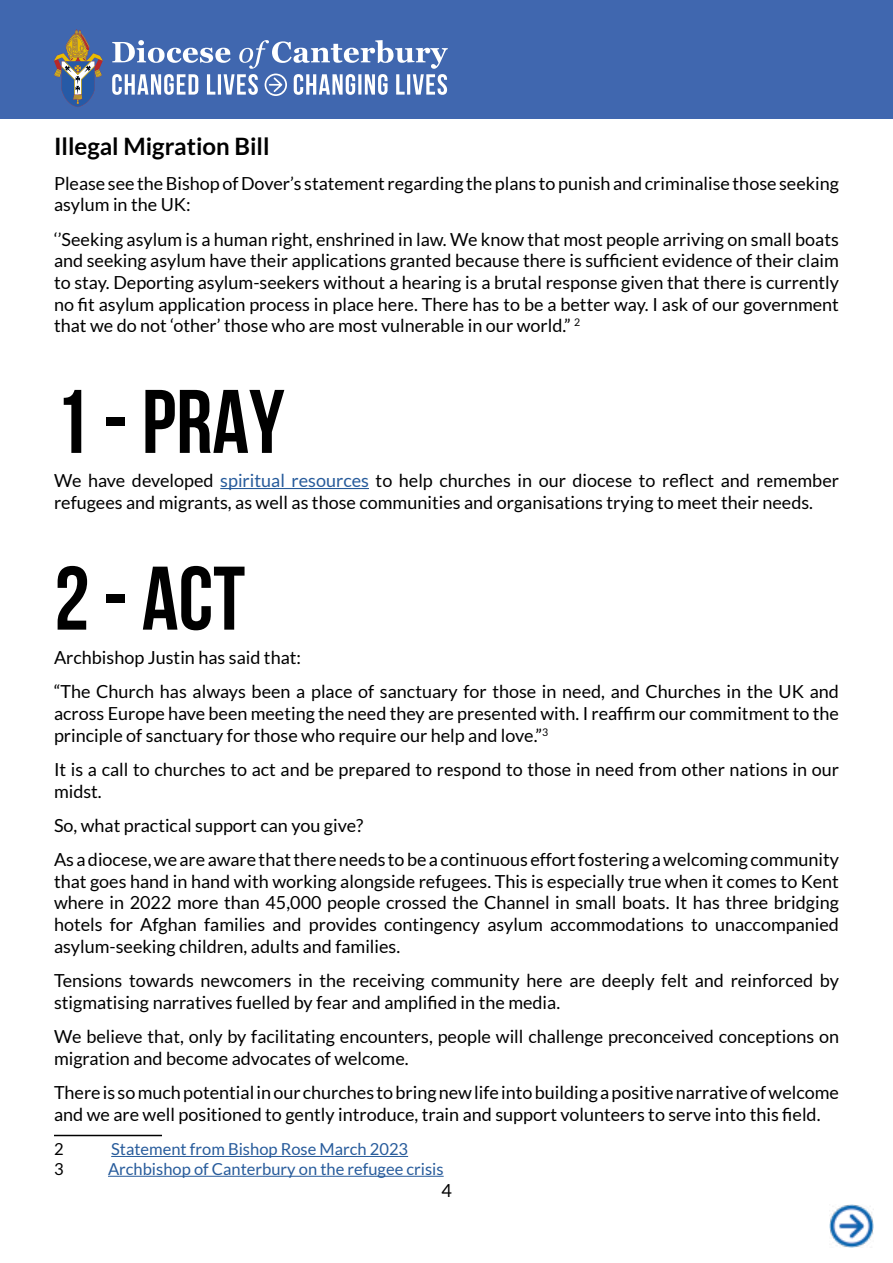
<style>
.page{position:relative;width:893px;height:1263px;background:#fff}
.page>*{position:absolute;margin:0;border:0;box-sizing:border-box;transform-origin:0 0}
.t1{font:700 90px "Bebas Neue";color:#000}
.t2{font:700 24px "Lato";color:#000}
.t3{font:18px/21.6px "Lato";color:#000}
.t4{font:16.5px "Lato";color:#275b9b}
.t5{font:16.5px "Lato";color:#000}
.s1{color:#275b9b}
</style>
<div class="page">
<div style="left:0;top:0;width:893px;height:119px;background:#4067af"></div>
<svg style="left:112px;top:40px;width:336px;height:56px"></svg>
<svg style="left:54px;top:29px;width:49px;height:78px"></svg>
<img style="left:830px;top:1204px;width:43px;height:43px">
<hr style="left:220px;top:488px;width:149px;height:1px;background:#275b9b">
<hr style="left:54px;top:1135px;width:108px;height:1px;background:#000">
<hr style="left:111px;top:1156px;width:297px;height:1px;background:#275b9b">
<hr style="left:108px;top:1176px;width:336px;height:1px;background:#275b9b">
<h2 class="t2" style="left:54px;top:133px;width:217px">Illegal Migration Bill</h2>
<p class="t3" style="left:54px;top:172px;width:786px">Please see the Bishop of Dover’s statement regarding the plans to punish and criminalise those seeking asylum in the UK:</p>
<p class="t3" style="left:54px;top:228px;width:786px;text-align:justify">‘’Seeking asylum is a human right, enshrined in law. We know that most people arriving on small boats and seeking asylum have their applications granted because there is sufficient evidence of their claim to stay. Deporting asylum-seekers without a hearing is a brutal response given that there is currently no fit asylum application process in place here. There has to be a better way. I ask of our government that we do not ‘other’ those who are most vulnerable in our world.” <sup>2</sup></p>
<h1 class="t1" style="left:54px;top:372px;width:232px">1 - PRAY</h1>
<p class="t3" style="left:54px;top:470px;width:786px">We have developed <span class="s1">spiritual resources</span> to help churches in our diocese to reflect and remember refugees and migrants, as well as those communities and organisations trying to meet their needs.</p>
<h1 class="t1" style="left:54px;top:549px;width:193px">2 - Act</h1>
<p class="t3" style="left:54px;top:640px;width:786px;line-height:34.3px">Archbishop Justin has said that:<br>“The Church has always been a place of sanctuary for those in need, and Churches in the UK and</p>
<p class="t3" style="left:54px;top:702px;width:786px">across Europe have been meeting the need they are presented with. I reaffirm our commitment to the principle of sanctuary for those who require our help and love.”<sup>3</sup></p>
<p class="t3" style="left:54px;top:758px;width:786px">It is a call to churches to act and be prepared to respond to those in need from other nations in our midst.</p>
<p class="t3" style="left:54px;top:808px;width:786px;line-height:34.3px">So, what practical support can you give?<br>As a diocese, we are aware that there needs to be a continuous effort fostering a welcoming community</p>
<p class="t3" style="left:54px;top:870px;width:786px;text-align:justify">that goes hand in hand with working alongside refugees. This is especially true when it comes to Kent where in 2022 more than 45,000 people crossed the Channel in small boats. It has three bridging hotels for Afghan families and provides contingency asylum accommodations to unaccompanied asylum-seeking children, adults and families.</p>
<p class="t3" style="left:54px;top:969px;width:786px">Tensions towards newcomers in the receiving community here are deeply felt and reinforced by stigmatising narratives fuelled by fear and amplified in the media.</p>
<p class="t3" style="left:54px;top:1025px;width:786px">We believe that, only by facilitating encounters, people will challenge preconceived conceptions on migration and become advocates of welcome.</p>
<p class="t3" style="left:54px;top:1081px;width:786px">There is so much potential in our churches to bring new life into building a positive narrative of welcome and we are well positioned to gently introduce, train and support volunteers to serve into this field.</p>
<p class="t5" style="left:54px;top:1140px;width:11px">2</p>
<p class="t4" style="left:111px;top:1140px;width:298px">Statement from Bishop Rose March 2023</p>
<p class="t5" style="left:54px;top:1160px;width:11px">3</p>
<p class="t4" style="left:108px;top:1160px;width:337px">Archbishop of Canterbury on the refugee crisis</p>
<p class="t3" style="left:441px;top:1180px;width:12px">4</p>
</div>
